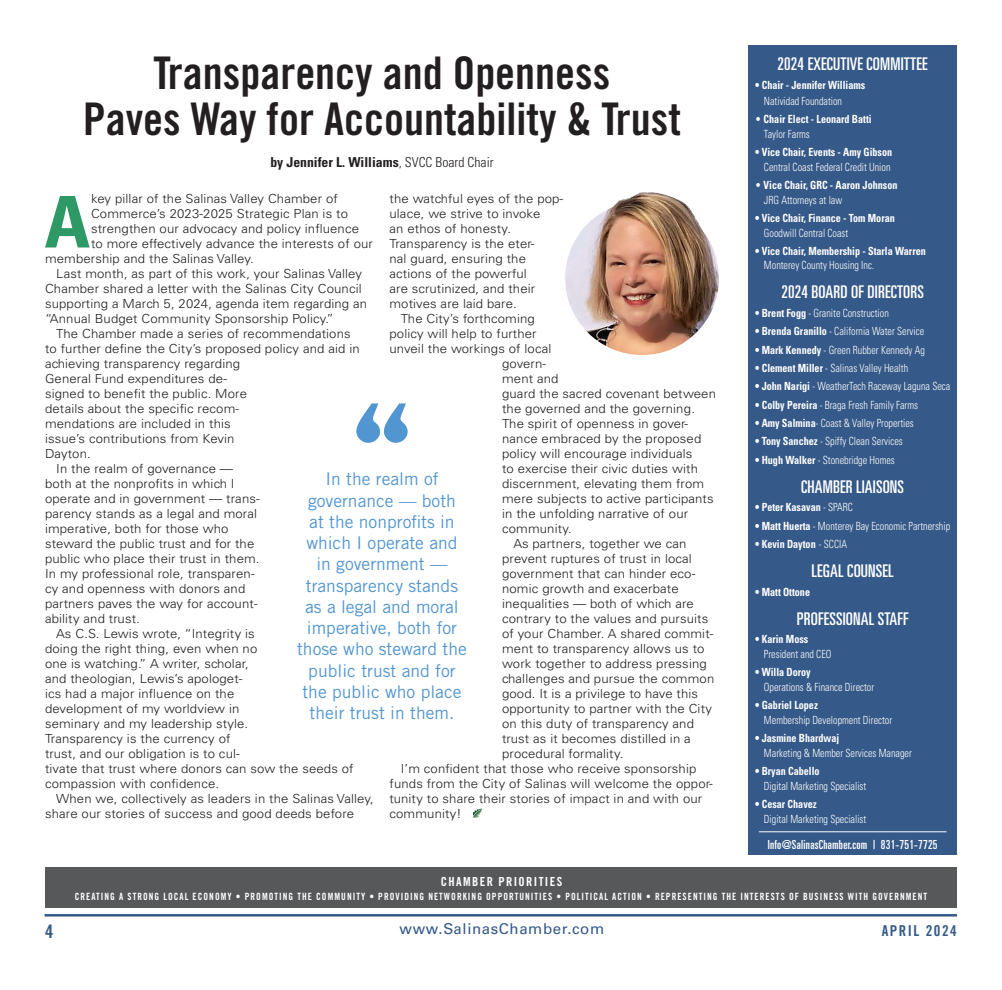
<style>
.page{position:relative;width:1002px;height:990px;background:#fff}
.page>*{position:absolute;margin:0;border:0;box-sizing:border-box;transform-origin:0 0}
.t1{font:700 condensed 71.38px "Univers LT Std";color:#2f9966;scale:1.05 1}
.t2{font:45px "Trade Gothic LT Pro Bd Cn 20";color:#231f20}
.t3{font:18.75px "Trade Gothic LT Pro Bd Cn 20";color:#355988}
.t4{font:17.5px/21.2px "Trade Gothic LT Pro";color:#5296d1;text-align:center}
.t5{font:ultra-condensed 17.5px "Univers LT Std";letter-spacing:.01em;color:#fff}
.t6{font:15px "Univers LT Std";letter-spacing:.04em;color:#355988}
.t7{font:15px "Trade Gothic LT Pro Bd Cn 20";letter-spacing:.1em;color:#355988}
.t8{font:700 condensed 13.75px "Univers LT Std";color:#231f20}
.t9{font:300 12.5px/15px "Univers LT Std";letter-spacing:.01em;color:#231f20;scale:1.05 1}
.t10{font:ultra-condensed 12.5px "Univers LT Std";letter-spacing:.02em;color:#fff}
.t11{font:12.5px "Trade Gothic LT Pro Bd Cn 20";letter-spacing:.11em;color:#fff}
.t12{font:300 condensed 11.25px/14.6px "Univers LT Std";color:#fff;scale:.9 1}
.t13{font:700 condensed 11.25px/14.6px "Univers LT Std";color:#fff;scale:.9 1}
.t14{font:10px "Trade Gothic LT Pro Bd Cn 20";letter-spacing:.11em;color:#fff;scale:.94 1}
.s1{font-weight:300}
.s2{font-weight:700}
</style>
<div class="page">
<hr style="left:45px;top:914px;width:911px;height:3px;background:#355988">
<div style="left:45px;top:867px;width:911px;height:41px;background:#57585a"></div>
<div style="left:748px;top:45px;width:208px;height:810px;background:#355988"></div>
<hr style="left:758px;top:831px;width:188px;height:1px;background:#fff">
<svg style="left:473px;top:809px;width:9px;height:9px"></svg>
<img style="left:565px;top:201px;width:153px;height:154px;border-radius:77px">
<img style="left:587px;top:192px;width:127px;height:134px">
<svg style="left:356px;top:403px;width:51px;height:40px"></svg>
<p class="t2" style="left:154px;top:45px;width:458px">Transparency and Openness</p>
<p class="t2" style="left:83px;top:92px;width:599px">Paves Way for Accountability &amp; Trust</p>
<p class="t8" style="left:270px;top:154px;width:224px">by Jennifer L. Williams<span class="s1">, SVCC Board Chair</span></p>
<p class="t1" style="left:44px;top:178px;width:45px">A</p>
<p class="t9" style="left:91px;top:191px;width:236px">key pillar of the Salinas Valley Chamber of</p>
<p class="t9" style="left:389px;top:191px;width:167px">the watchful eyes of the pop&shy;ulace, we strive to invoke<br>an ethos of honesty.<br>Transparency is the eter-<br>nal guard, ensuring the actions of the powerful<br>are scrutinized, and their motives are laid bare.</p>
<p class="t9" style="left:400px;top:311px;width:129px">The City’s forthcoming</p>
<p class="t9" style="left:389px;top:326px;width:142px">policy will help to further</p>
<p class="t9" style="left:389px;top:341px;width:156px">unveil the workings of local</p>
<p class="t9" style="left:502px;top:356px;width:43px">govern-</p>
<p class="t9" style="left:502px;top:371px;width:55px">ment and</p>
<p class="t9" style="left:502px;top:386px;width:205px">guard the sacred covenant between</p>
<p class="t9" style="left:502px;top:401px;width:185px">the governed and the governing.</p>
<p class="t9" style="left:502px;top:416px;width:178px">The spirit of openness in gover-</p>
<p class="t9" style="left:502px;top:431px;width:191px">nance embraced by the proposed</p>
<p class="t9" style="left:502px;top:446px;width:183px">policy will encourage individuals</p>
<p class="t9" style="left:502px;top:461px;width:188px">to exercise their civic duties with</p>
<p class="t9" style="left:502px;top:476px;width:194px">discernment, elevating them from</p>
<p class="t9" style="left:502px;top:491px;width:203px">mere subjects to active participants</p>
<p class="t9" style="left:502px;top:506px;width:179px">in the unfolding narrative of our</p>
<p class="t9" style="left:502px;top:521px;width:68px">community.</p>
<p class="t9" style="left:502px;top:536px;width:203px;text-indent:11px">As partners, together we can prevent ruptures of trust in local government that can hinder eco&shy;nomic growth and exacerbate inequalities — both of which are contrary to the values and pursuits of your Chamber. A shared commit&shy;ment to transparency allows us to work together to address pressing challenges and pursue the common good. It is a privilege to have this opportunity to partner with the City on this duty of transparency and trust as it becomes distilled in a procedural formality.</p>
<p class="t9" style="left:389px;top:761px;width:309px;text-indent:11px">I’m confident that those who receive sponsorship funds from the City of Salinas will welcome the oppor&shy;tunity to share their stories of impact in and with our community!</p>
<p class="t9" style="left:91px;top:206px;width:246px">Commerce’s 2023-2025 Strategic Plan is to</p>
<p class="t9" style="left:91px;top:221px;width:257px">strengthen our advocacy and policy influence</p>
<p class="t9" style="left:91px;top:236px;width:270px">to more effectively advance the interests of our</p>
<p class="t9" style="left:45px;top:251px;width:200px">membership and the Salinas Valley.</p>
<p class="t9" style="left:45px;top:266px;width:308px;text-indent:11px">Last month, as part of this work, your Salinas Valley Chamber shared a letter with the Salinas City Council supporting a March 5, 2024, agenda item regarding an “Annual Budget Community Sponsorship Policy.”</p>
<p class="t9" style="left:45px;top:326px;width:301px;text-indent:11px">The Chamber made a series of recommendations to further define the City’s proposed policy and aid in achieving transparency regarding<br>General Fund expenditures de-<br>signed to benefit the public. More<br>details about the specific recom-<br>mendations are included in this<br>issue’s contributions from Kevin<br>Dayton.</p>
<p class="t9" style="left:45px;top:461px;width:206px;text-indent:11px">In the realm of governance — both at the nonprofits in which I operate and in government — trans&shy;parency stands as a legal and moral imperative, both for those who steward the public trust and for the public who place their trust in them.<br>In my professional role, transparen&shy;cy and openness with donors and partners paves the way for account&shy;ability and trust.</p>
<p class="t9" style="left:45px;top:626px;width:295px;text-indent:11px">As C.S. Lewis wrote, “Integrity is<br>doing the right thing, even when no<br>one is watching.” A writer, scholar,<br>and theologian, Lewis’s apologet-<br>ics had a major influence on the<br>development of my worldview in<br>seminary and my leadership style.<br>Transparency is the currency of<br>trust, and our obligation is to cul-<br>tivate that trust where donors can sow the seeds of compassion with confidence.</p>
<p class="t9" style="left:45px;top:791px;width:314px;text-indent:11px">When we, collectively as leaders in the Salinas Valley, share our stories of success and good deeds before</p>
<p class="t4" style="left:297px;top:468px;width:171px">In the realm of governance — both<br>at the nonprofits in which I operate and in government — transparency stands as a legal and moral imperative, both for those who steward the public trust and for the public who place their trust in them.</p>
<p class="t5" style="left:777px;top:54px;width:152px">2024 EXECUTIVE COMMITTEE</p>
<p class="t13" style="left:763px;top:77px;width:114px;line-height:15.9px;text-indent:-9px">• Chair - Jennifer Williams<br><span class="s1">Natividad Foundation</span></p>
<p class="t13" style="left:763px;top:112px;width:121px;text-indent:-9px"><span class="s1">•</span> Chair Elect - Leonard Batti<br><span class="s1">Taylor Farms</span></p>
<p class="t12" style="left:755px;top:145px;width:154px;text-align:right"><span class="s2">• Vice Chair, Events - Amy Gibson<br></span>Central Coast Federal Credit Union</p>
<p class="t13" style="left:763px;top:178px;width:150px;text-indent:-9px"><span class="s1">•</span> Vice Chair, GRC - Aaron Johnson<br><span class="s1">JRG Attorneys at law</span></p>
<p class="t13" style="left:763px;top:211px;width:147px;text-indent:-9px">• Vice Chair, Finance - Tom Moran<br><span class="s1">Goodwill Central Coast</span></p>
<p class="t13" style="left:763px;top:244px;width:181px;text-indent:-9px">• Vice Chair, Membership - Starla Warren<br><span class="s1">Monterey County Housing Inc.</span></p>
<p class="t5" style="left:781px;top:282px;width:144px">2024 BOARD OF DIRECTORS</p>
<p class="t12" style="left:755px;top:306px;width:150px"><span class="s2">• Brent Fogg</span> - Granite Construction</p>
<p class="t12" style="left:755px;top:324px;width:189px"><span class="s2">• Brenda Granillo</span> - California Water Service</p>
<p class="t12" style="left:755px;top:342px;width:190px"><span class="s2">• Mark Kennedy</span> - Green Rubber Kennedy Ag</p>
<p class="t12" style="left:755px;top:361px;width:171px"><span class="s2">• Clement Miller</span> - Salinas Valley Health</p>
<p class="t12" style="left:755px;top:379px;width:218px"><span class="s2">• John Narigi</span> - WeatherTech Raceway Laguna Seca</p>
<p class="t12" style="left:755px;top:397px;width:182px"><span class="s2">• Colby Pereira</span> - Braga Fresh Family Farms</p>
<p class="t12" style="left:755px;top:416px;width:178px"><span class="s2">• Amy Salmina</span>- Coast &amp; Valley Properties</p>
<p class="t12" style="left:755px;top:434px;width:165px"><span class="s2">• Tony Sanchez</span> - Spiffy Clean Services</p>
<p class="t12" style="left:755px;top:452px;width:157px"><span class="s2">• Hugh Walker</span> - Stonebridge Homes</p>
<p class="t5" style="left:801px;top:476px;width:104px">CHAMBER LIAISONS</p>
<p class="t13" style="left:755px;top:500px;width:110px">• Peter Kasavan <span class="s1">- SPARC</span></p>
<p class="t12" style="left:755px;top:518px;width:218px"><span class="s2">• Matt Huerta</span> - Monterey Bay Economic Partnership</p>
<p class="t13" style="left:755px;top:537px;width:103px">• Kevin Dayton <span class="s1">- SCCIA</span></p>
<p class="t5" style="left:811px;top:561px;width:84px">LEGAL COUNSEL</p>
<p class="t13" style="left:755px;top:584px;width:62px">• Matt Ottone</p>
<p class="t5" style="left:796px;top:608px;width:113px">PROFESSIONAL STAFF</p>
<p class="t12" style="left:763px;top:632px;width:76px;text-indent:-9px"><span class="s2">• Karin Moss<br></span>President and CEO</p>
<p class="t12" style="left:763px;top:665px;width:124px;text-indent:-9px"><span class="s2">• Willa Doroy<br></span>Operations &amp; Finance Director</p>
<p class="t12" style="left:763px;top:698px;width:144px;text-indent:-9px"><span class="s2">• Gabriel Lopez<br></span>Membership Development Director</p>
<p class="t12" style="left:763px;top:731px;width:166px;text-indent:-9px"><span class="s2">• Jasmine Bhardwaj<br></span>Marketing &amp; Member Services Manager</p>
<p class="t12" style="left:763px;top:764px;width:115px;text-indent:-9px"><span class="s2">• Bryan Cabello<br></span>Digital Marketing Specialist</p>
<p class="t12" style="left:763px;top:797px;width:115px;text-indent:-9px"><span class="s2">• Cesar Chavez<br></span>Digital Marketing Specialist</p>
<p class="t10" style="left:767px;top:837px;width:171px">Info@SalinasChamber.com | 831-751-7725</p>
<p class="t11" style="left:441px;top:874px;width:123px">CHAMBER PRIORITIES</p>
<p class="t14" style="left:75px;top:891px;width:908px">CREATING A STRONG LOCAL ECONOMY • PROMOTING THE COMMUNITY • PROVIDING NETWORKING OPPORTUNITIES • POLITICAL ACTION • REPRESENTING THE INTERESTS OF BUSINESS WITH GOVERNMENT</p>
<p class="t3" style="left:45px;top:920px;width:10px">4</p>
<p class="t6" style="left:399px;top:920px;width:206px">www.SalinasChamber.com</p>
<p class="t7" style="left:881px;top:922px;width:77px">APRIL 2024</p>
</div>
